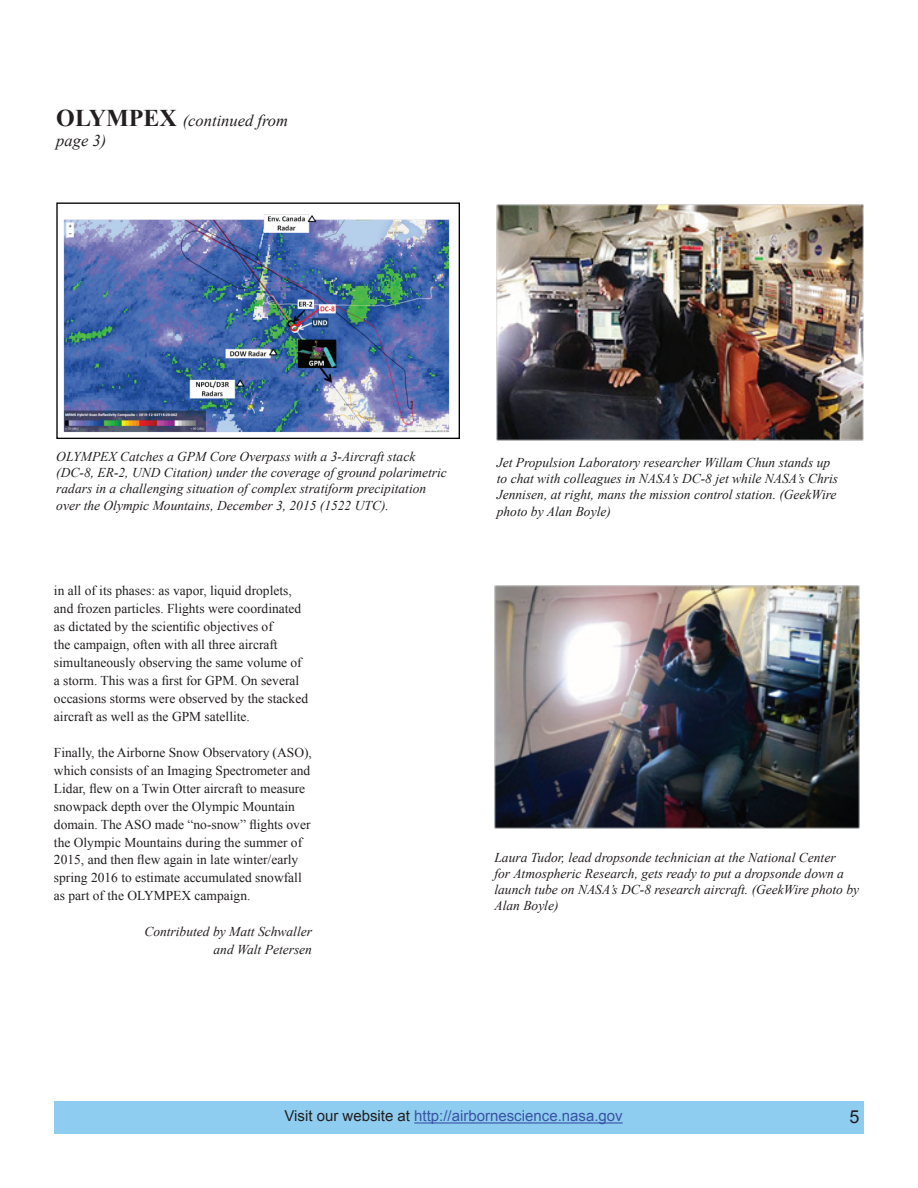
<style>
.page{position:relative;width:918px;height:1188px;background:#fff}
.page>*{position:absolute;margin:0;border:0;box-sizing:border-box;transform-origin:0 0}
.t1{font:18px "Arial";color:#231f20}
.t2{font:italic 16.5px/19.8px "Times New Roman";color:#231f20}
.t3{font:15px "Arial";color:#3853a3}
.t4{font:13.5px/18px "Times New Roman";color:#231f20}
.t5{font:italic 13.5px/16.2px "Times New Roman";color:#231f20}
.s1{font-weight:700;font-style:normal;font-size:24px}
.s2{color:#231f20}
</style>
<div class="page">
<div style="left:54px;top:1101px;width:810px;height:33px;background:#8fcdf0"></div>
<hr style="left:414px;top:1122px;width:209px;height:2px;background:#3853a3">
<img style="left:497px;top:204px;width:367px;height:236px">
<img style="left:494px;top:585px;width:366px;height:244px">
<img style="left:63px;top:214px;width:387px;height:218px">
<div style="left:56px;top:203px;width:404px;height:236px;border:1px solid #040503"></div>
<p class="t2" style="left:56px;top:110px;width:233px"><span class="s1">OLYMPEX</span> (continued from page 3)</p>
<p class="t5" style="left:56px;top:448px;width:392px">OLYMPEX Catches a GPM Core Overpass with a 3-Aircraft stack (DC-8, ER-2, UND Citation) under the coverage of ground polarimetric radars in a challenging situation of complex stratiform precipitation over the Olympic Mountains, December 3, 2015 (1522 UTC).</p>
<p class="t4" style="left:54px;top:581px;width:256px">in all of its phases: as vapor, liquid droplets, and frozen particles. Flights were coordinated as dictated by the scientific objectives of<br>the campaign, often with all three aircraft simultaneously observing the same volume of a storm. This was a first for GPM. On several occasions storms were observed by the stacked aircraft as well as the GPM satellite.</p>
<p class="t4" style="left:54px;top:743px;width:260px">Finally, the Airborne Snow Observatory (ASO), which consists of an Imaging Spectrometer and Lidar, flew on a Twin Otter aircraft to measure snowpack depth over the Olympic Mountain domain. The ASO made “no-snow” flights over the Olympic Mountains during the summer of 2015, and then flew again in late winter/early spring 2016 to estimate accumulated snowfall as part of the OLYMPEX campaign.</p>
<p class="t5" style="left:144px;top:923px;width:169px;line-height:18px;text-align:right">Contributed by Matt Schwaller and Walt Petersen</p>
<p class="t5" style="left:497px;top:454px;width:343px">Jet Propulsion Laboratory researcher Willam Chun stands up to chat with colleagues in NASA’s DC-8 jet while NASA’s Chris Jennisen, at right, mans the mission control station. (GeekWire photo by Alan Boyle)</p>
<p class="t5" style="left:494px;top:849px;width:366px">Laura Tudor, lead dropsonde technician at the National Center<br>for Atmospheric Research, gets ready to put a dropsonde down a launch tube on NASA’s DC-8 research aircraft. (GeekWire photo by Alan Boyle)</p>
<p class="t3" style="left:284px;top:1106px;width:340px"><span class="s2">Visit our website at</span> http://airbornescience.nasa.gov</p>
<h1 class="t1" style="left:849px;top:1105px;width:12px">5</h1>
</div>
